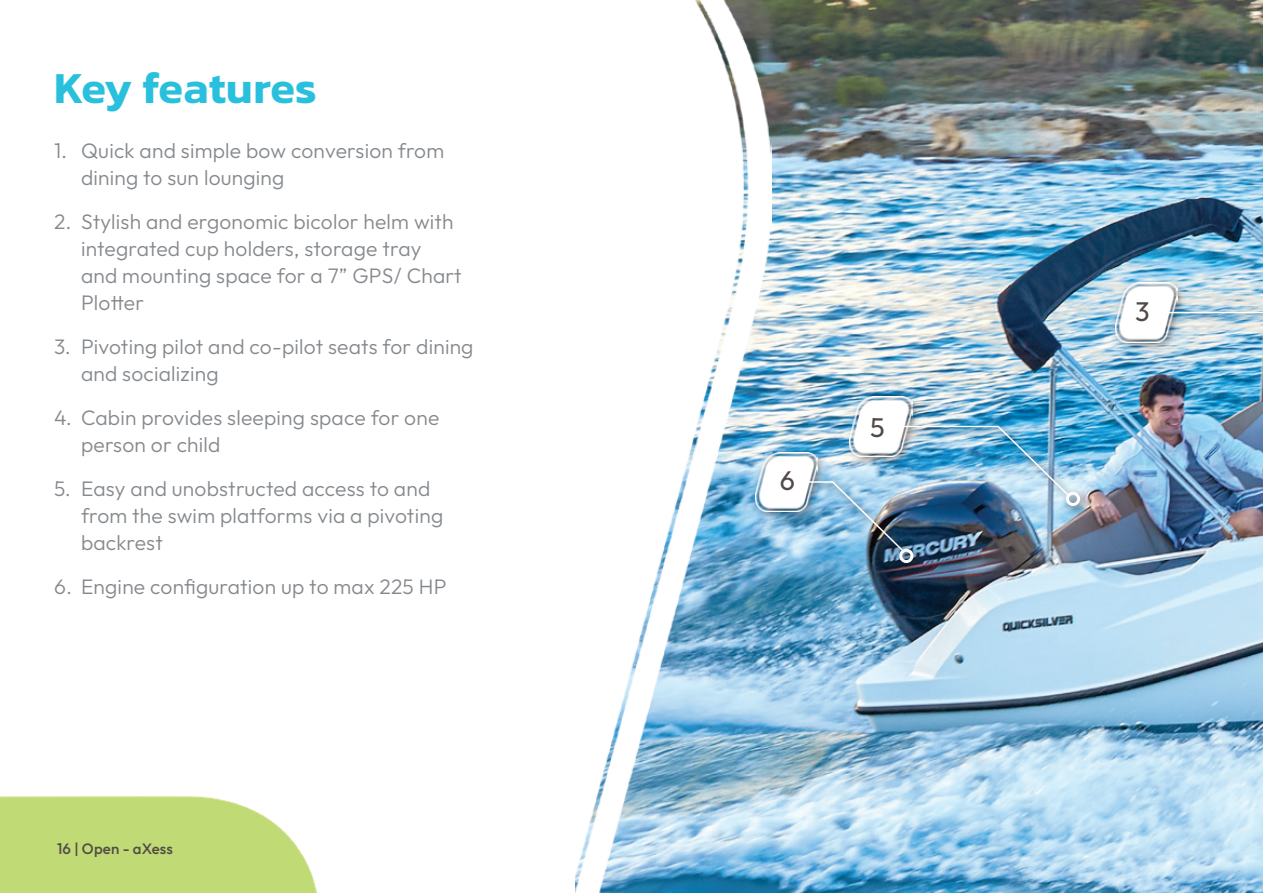
<style>
.page{position:relative;width:1263px;height:893px;background:#fff}
.page>*{position:absolute;margin:0;border:0;box-sizing:border-box;transform-origin:0 0}
.t1{font:600 45px "Kanit";letter-spacing:.005em;color:#28c0dc}
.t2{font:100 27px "Outfit";color:#524a47}
.t3{font:100 21px/27px "Outfit";letter-spacing:.01em;color:#85898d}
.t4{font:100 15px "Outfit";letter-spacing:.01em;color:#524a47}
</style>
<div class="page">
<img style="left:771px;top:0;width:492px;height:893px">
<img style="left:575px;top:0;width:196px;height:893px">
<img style="left:0;top:796px;width:317px;height:97px">
<div style="left:1110px;top:278px;width:153px;height:125px;background:#231f20;opacity:.75"></div>
<hr style="left:1168px;top:312px;width:95px;height:1px;background:#fff">
<img style="left:1115px;top:283px;width:63px;height:59px">
<div style="left:750px;top:447px;width:174px;height:126px;background:#231f20;opacity:.75"></div>
<div style="left:899px;top:549px;width:14px;height:14px;border:3px solid #fff;border-radius:50%"></div>
<img style="left:830px;top:480px;width:75px;height:73px">
<hr style="left:809px;top:481px;width:24px;height:2px;background:#fff">
<img style="left:755px;top:452px;width:63px;height:60px">
<div style="left:844px;top:392px;width:247px;height:125px;background:#231f20;opacity:.75"></div>
<div style="left:1066px;top:492px;width:14px;height:14px;border:3px solid #fff;border-radius:50%"></div>
<img style="left:996px;top:424px;width:74px;height:73px">
<hr style="left:903px;top:426px;width:95px;height:1px;background:#fff">
<img style="left:850px;top:397px;width:62px;height:59px">
<h1 class="t1" style="left:54px;top:54px;width:264px">Key features</h1>
<p class="t3" style="left:81px;top:137px;width:365px;text-indent:-27px">1. Quick and simple bow conversion from dining to sun lounging</p>
<p class="t3" style="left:81px;top:208px;width:382px;text-indent:-27px">2. Stylish and ergonomic bicolor helm with integrated cup holders, storage tray and mounting space for a 7” GPS/ Chart<br>Plotter</p>
<p class="t3" style="left:81px;top:333px;width:394px;text-indent:-27px">3. Pivoting pilot and co-pilot seats for dining and socializing</p>
<p class="t3" style="left:81px;top:404px;width:360px;text-indent:-27px">4. Cabin provides sleeping space for one person or child</p>
<p class="t3" style="left:81px;top:475px;width:364px;text-indent:-27px">5. Easy and unobstructed access to and from the swim platforms via a pivoting backrest</p>
<p class="t3" style="left:54px;top:573px;width:394px">6. Engine configuration up to max 225 HP</p>
<p class="t4" style="left:57px;top:840px;width:117px">16 | Open - aXess</p>
<p class="t2" style="left:780px;top:465px;width:17px">6</p>
<p class="t2" style="left:870px;top:412px;width:16px">5</p>
<p class="t2" style="left:1135px;top:296px;width:16px">3</p>
</div>
